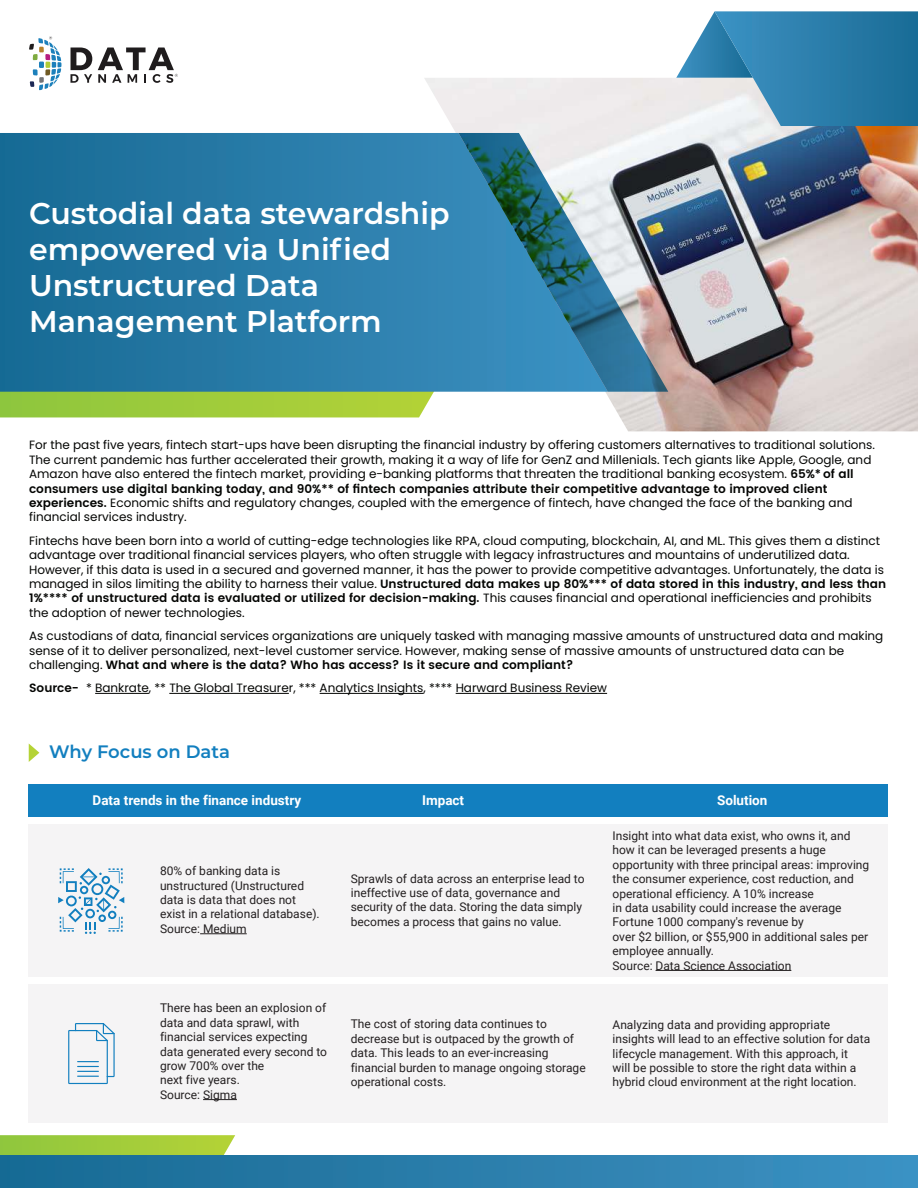
<style>
.page{position:relative;width:918px;height:1188px;background:#fff}
.page>*{position:absolute;margin:0;border:0;box-sizing:border-box;transform-origin:0 0}
.t1{font:600 30px/36px "Montserrat";color:#fff}
.t2{font:600 18px "Montserrat";color:#127fbf}
.t3{font:700 13.5px "Roboto";color:#fff}
.t4{font:12px/14.4px "Poppins";color:#040503}
.t5{font:12px/14.4px "Roboto";color:#231f20}
.s1{font-weight:600}
</style>
<div class="page">
<svg style="left:0;top:1135px;width:235px;height:20px;background:#a4cd40"></svg>
<div style="left:0;top:1155px;width:918px;height:33px;background:linear-gradient(to right,#176a93,#3d91c3)"></div>
<img style="left:424px;top:78px;width:494px;height:353px">
<svg style="left:0;top:392px;width:450px;height:25px;background:#a4ce44"></svg>
<svg style="left:676px;top:11px;width:242px;height:115px;background:#5394b8"></svg>
<svg style="left:0;top:133px;width:458px;height:259px;background:#2578a5"></svg>
<img style="left:458px;top:133px;width:210px;height:259px">
<svg style="left:70px;top:48px;width:22px;height:35px"></svg>
<svg style="left:98px;top:48px;width:80px;height:35px"></svg>
<svg style="left:29px;top:36px;width:32px;height:54px"></svg>
<hr style="left:95px;top:693px;width:54px;height:1px;background:#040503">
<hr style="left:169px;top:693px;width:120px;height:1px;background:#040503">
<hr style="left:320px;top:693px;width:104px;height:1px;background:#040503">
<hr style="left:456px;top:693px;width:151px;height:1px;background:#040503">
<svg style="left:29px;top:744px;width:10px;height:18px"></svg>
<div style="left:28px;top:784px;width:860px;height:32px;background:#127fbf"></div>
<div style="left:28px;top:825px;width:860px;height:152px;background:#f5f4f5"></div>
<hr style="left:200px;top:933px;width:47px;height:1px;background:#231f20">
<hr style="left:656px;top:970px;width:135px;height:1px;background:#231f20">
<svg style="left:58px;top:868px;width:66px;height:66px"></svg>
<div style="left:28px;top:984px;width:860px;height:139px;background:#f5f4f5"></div>
<hr style="left:203px;top:1099px;width:34px;height:1px;background:#231f20">
<svg style="left:68px;top:1023px;width:47px;height:61px"></svg>
<h1 class="t1" style="left:29px;top:194px;width:422px">Custodial data stewardship empowered via Unified<br>Unstructured Data<br>Management Platform</h1>
<p class="t4" style="left:29px;top:438px;width:847px">For the past five years, fintech start-ups have been disrupting the financial industry by offering customers alternatives to traditional solutions.<br>The current pandemic has further accelerated their growth, making it a way of life for GenZ and Millenials. Tech giants like Apple, Google, and Amazon have also entered the fintech market, providing e-banking platforms that threaten the traditional banking ecosystem. <span class="s1">65%* of all consumers use digital banking today, and 90%** of fintech companies attribute their competitive advantage to improved client experiences.</span> Economic shifts and regulatory changes, coupled with the emergence of fintech, have changed the face of the banking and financial services industry.</p>
<p class="t4" style="left:29px;top:534px;width:859px">Fintechs have been born into a world of cutting-edge technologies like RPA, cloud computing, blockchain, AI, and ML. This gives them a distinct advantage over traditional financial services players, who often struggle with legacy infrastructures and mountains of underutilized data.<br>However, if this data is used in a secured and governed manner, it has the power to provide competitive advantages. Unfortunately, the data is managed in silos limiting the ability to harness their value. <span class="s1">Unstructured data makes up 80%*** of data stored in this industry, and less than 1%**** of unstructured data is evaluated or utilized for decision-making.</span> This causes financial and operational inefficiencies and prohibits the adoption of newer technologies.</p>
<p class="t4" style="left:29px;top:629px;width:856px">As custodians of data, financial services organizations are uniquely tasked with managing massive amounts of unstructured data and making sense of it to deliver personalized, next-level customer service. However, making sense of massive amounts of unstructured data can be challenging. <span class="s1">What and where is the data? Who has access? Is it secure and compliant?</span></p>
<p class="t4" style="left:29px;top:681px;width:580px"><span class="s1">Source-</span> * Bankrate, ** The Global Treasurer, *** Analytics Insights, **** Harward Business Review</p>
<h2 class="t2" style="left:49px;top:739px;width:183px">Why Focus on Data</h2>
<p class="t3" style="left:93px;top:790px;width:210px">Data trends in the finance industry</p>
<p class="t3" style="left:422px;top:790px;width:44px">Impact</p>
<p class="t3" style="left:717px;top:790px;width:52px">Solution</p>
<p class="t5" style="left:160px;top:863px;width:161px">80% of banking data is unstructured (Unstructured data is data that does not exist in a relational database).<br>Source: Medium</p>
<p class="t5" style="left:351px;top:871px;width:235px">Sprawls of data across an enterprise lead to ineffective use of data¸ governance and security of the data. Storing the data simply becomes a process that gains no value.</p>
<p class="t5" style="left:613px;top:828px;width:258px">Insight into what data exist, who owns it, and how it can be leveraged presents a huge opportunity with three principal areas: improving the consumer experience, cost reduction, and operational efficiency. A 10% increase<br>in data usability could increase the average Fortune 1000 company's revenue by<br>over $2 billion, or $55,900 in additional sales per employee annually.<br>Source: Data Science Association</p>
<p class="t5" style="left:160px;top:1000px;width:169px">There has been an explosion of data and data sprawl, with financial services expecting data generated every second to grow 700% over the<br>next five years.<br>Source: Sigma</p>
<p class="t5" style="left:351px;top:1016px;width:236px">The cost of storing data continues to decrease but is outpaced by the growth of data. This leads to an ever-increasing financial burden to manage ongoing storage operational costs.</p>
<p class="t5" style="left:613px;top:1017px;width:259px">Analyzing data and providing appropriate insights will lead to an effective solution for data lifecycle management. With this approach, it<br>will be possible to store the right data within a hybrid cloud environment at the right location.</p>
</div>
